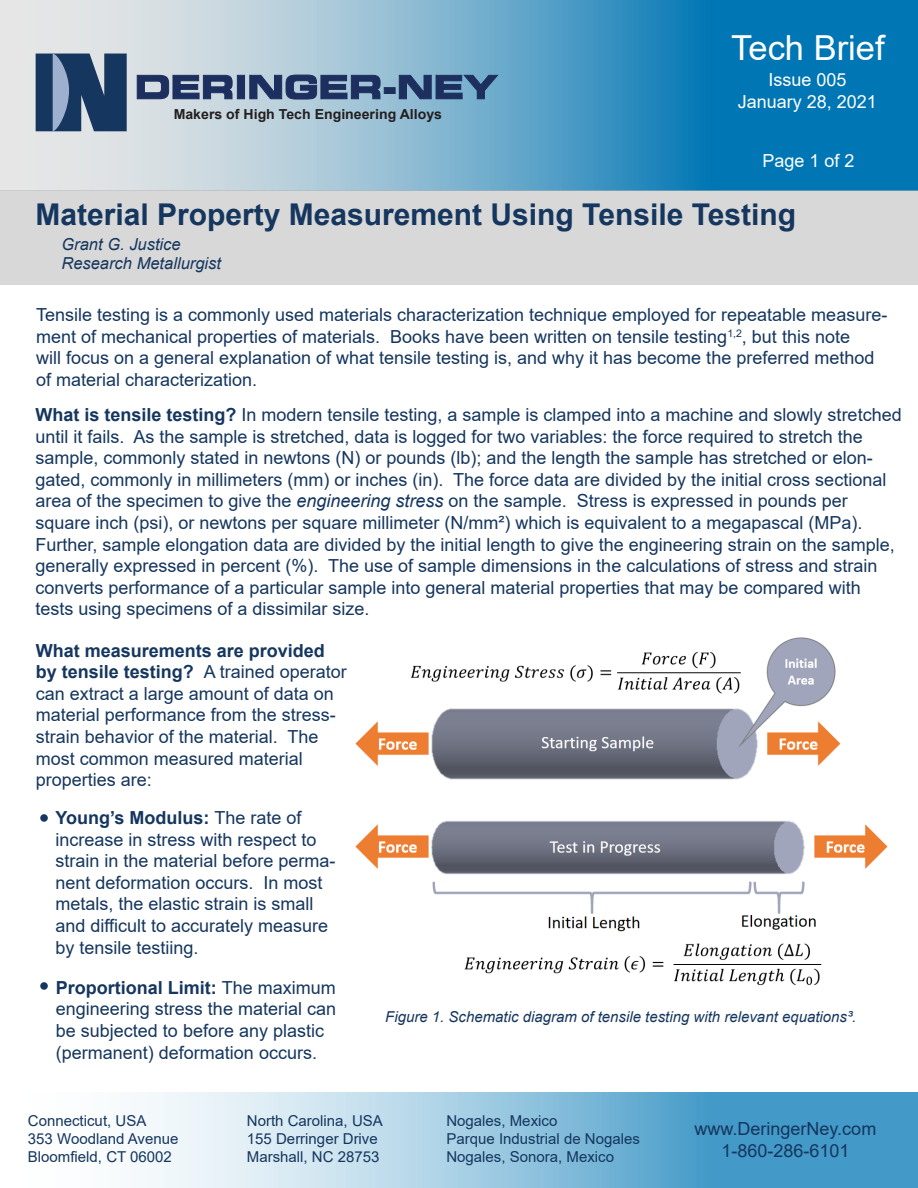
<style>
.page{position:relative;width:918px;height:1188px;background:#fff}
.page>*{position:absolute;margin:0;border:0;box-sizing:border-box;transform-origin:0 0}
.t1{font:34.5px "Arial";color:#fff}
.t2{font:700 30px "Arial";color:#15365e}
.t3{font:18px/21.6px "Arial";color:#15365e}
.t4{font:18px/21.6px "Arial";color:#fff;text-align:center}
.t5{font:italic 16.5px/19.8px "Arial";color:#15365e}
.t6{font:15px/18px "Arial";color:#15365e}
.t7{font:italic 15px "Arial";color:#15365e}
.t8{font:700 13.8px "Arial";color:#231f20}
.s1{font-weight:700}
.s2{font-style:italic}
</style>
<div class="page">
<svg style="left:0;top:0;width:918px;height:190px;background:#6aa9ca"></svg>
<div style="left:0;top:190px;width:918px;height:95px;background:#d8d8d8"></div>
<svg style="left:141px;top:1092px;width:777px;height:96px;background:#8fc2dd"></svg>
<img style="left:355px;top:637px;width:533px;height:349px">
<div style="left:40px;top:814px;width:8px;height:8px;background:#15365e;border-radius:50%"></div>
<div style="left:40px;top:982px;width:8px;height:8px;background:#15365e;border-radius:50%"></div>
<svg style="left:137px;top:75px;width:95px;height:24px;background:#4d5d81"></svg>
<div style="left:237px;top:75px;width:8px;height:24px;background:#1d2f5e"></div>
<svg style="left:249px;top:75px;width:131px;height:24px;background:#465b80"></svg>
<div style="left:384px;top:88px;width:11px;height:6px;background:#1d2f5e"></div>
<svg style="left:399px;top:75px;width:99px;height:24px;background:#426289"></svg>
<svg style="left:36px;top:54px;width:91px;height:77px;background:#365377"></svg>
<p class="t8" style="left:174px;top:104px;width:270px">Makers of High Tech Engineering Alloys</p>
<h1 class="t1" style="left:731px;top:24px;width:155px">Tech Brief</h1>
<p class="t4" style="left:738px;top:69px;width:141px">Issue 005<br>January 28, 2021</p>
<p class="t4" style="left:762px;top:150px;width:94px">Page 1 of 2</p>
<h2 class="t2" style="left:35px;top:193px;width:762px">Material Property Measurement Using Tensile Testing</h2>
<p class="t5" style="left:61px;top:234px;width:161px">Grant G. Justice<br>Research Metallurgist</p>
<p class="t3" style="left:36px;top:304px;width:853px">Tensile testing is a commonly used materials characterization technique employed for repeatable measure&shy;ment of mechanical properties of materials. Books have been written on tensile testing<sup>1,2</sup>, but this note<br>will focus on a general explanation of what tensile testing is, and why it has become the preferred method of material characterization.</p>
<p class="t3" style="left:35px;top:404px;width:868px"><span class="s1">What is tensile testing?</span> In modern tensile testing, a sample is clamped into a machine and slowly stretched until it fails. As the sample is stretched, data is logged for two variables: the force required to stretch the sample, commonly stated in newtons (N) or pounds (lb); and the length the sample has stretched or elon&shy;gated, commonly in millimeters (mm) or inches (in). The force data are divided by the initial cross sectional area of the specimen to give the <span class="s2">engineering stress</span> on the sample. Stress is expressed in pounds per square inch (psi), or newtons per square millimeter (N/mm²) which is equivalent to a megapascal (MPa).<br>Further, sample elongation data are divided by the initial length to give the engineering strain on the sample, generally expressed in percent (%). The use of sample dimensions in the calculations of stress and strain converts performance of a particular sample into general material properties that may be compared with tests using specimens of a dissimilar size.</p>
<p class="t3" style="left:36px;top:639px;width:313px"><span class="s1">What measurements are provided by tensile testing?</span> A trained operator can extract a large amount of data on material performance from the stress&shy;strain behavior of the material. The most common measured material properties are:</p>
<p class="t3" style="left:55px;top:807px;width:282px"><span class="s1">Young’s Modulus:</span> The rate of increase in stress with respect to strain in the material before perma&shy;nent deformation occurs. In most metals, the elastic strain is small and difficult to accurately measure by tensile testiing.</p>
<p class="t3" style="left:56px;top:977px;width:282px"><span class="s1">Proportional Limit:</span> The maximum engineering stress the material can be subjected to before any plastic (permanent) deformation occurs.</p>
<p class="t7" style="left:385px;top:1007px;width:473px">Figure 1. Schematic diagram of tensile testing with relevant equations³.</p>
<p class="t6" style="left:28px;top:1112px;width:152px">Connecticut, USA<br>353 Woodland Avenue<br>Bloomfield, CT 06002</p>
<p class="t6" style="left:247px;top:1112px;width:137px">North Carolina, USA<br>155 Derringer Drive<br>Marshall, NC 28753</p>
<p class="t6" style="left:446px;top:1112px;width:195px">Nogales, Mexico<br>Parque Industrial de Nogales<br>Nogales, Sonora, Mexico</p>
<p class="t3" style="left:695px;top:1118px;width:183px;text-align:center">www.DeringerNey.com<br>1-860-286-6101</p>
</div>
